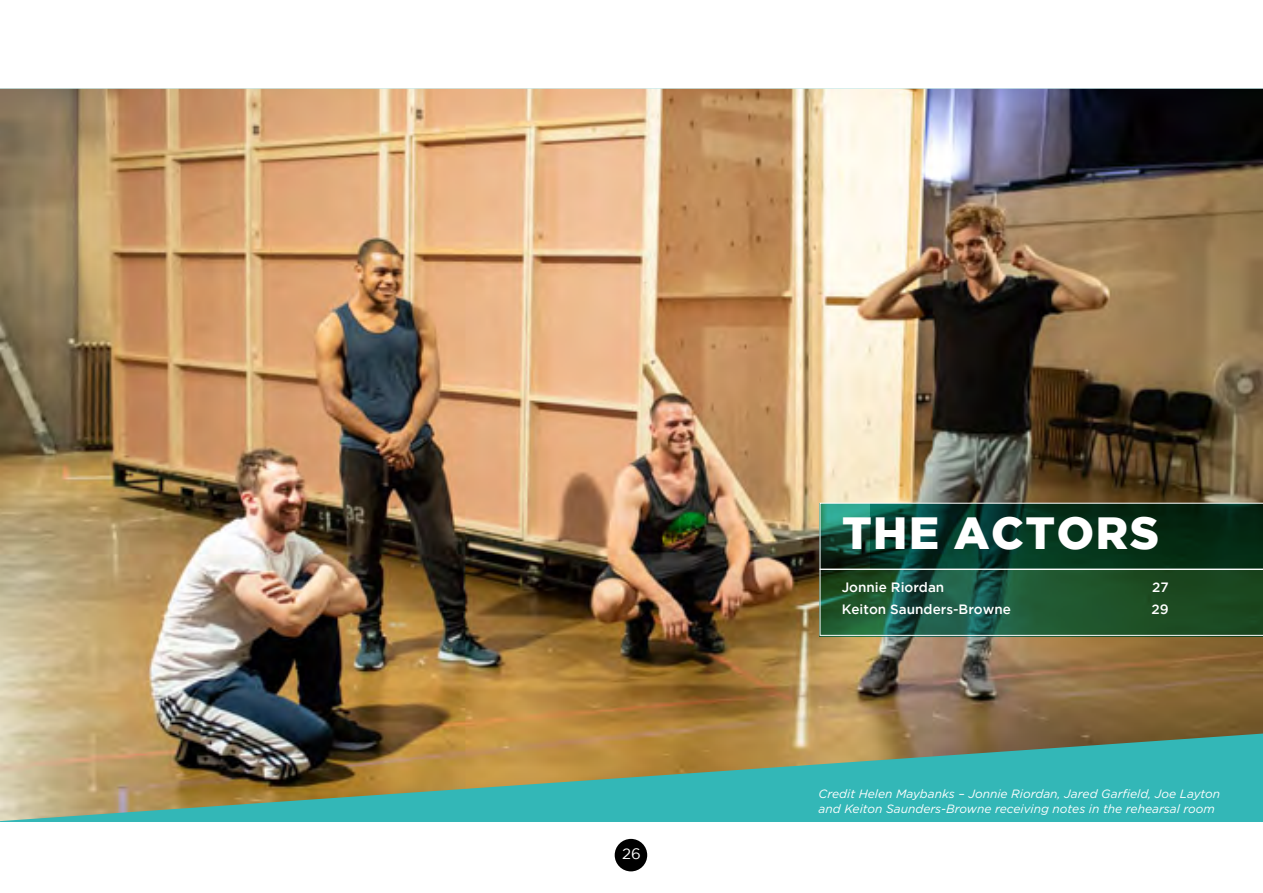
<style>
.page{position:relative;width:1263px;height:893px;background:#fff}
.page>*{position:absolute;margin:0;border:0;box-sizing:border-box;transform-origin:0 0}
.t1{font:900 45px "Gotham";letter-spacing:.035em;color:#fff}
.t2{font:15px "Gotham";color:#fff}
.t3{font:500 13.5px "Gotham";color:#fff}
.t4{font:italic 12px/15px "Gotham";color:#fff}
</style>
<div class="page">
<div style="left:615px;top:839px;width:32px;height:32px;background:#000;border-radius:50%"></div>
<img style="left:0;top:89px;width:1263px;height:732px">
<svg style="left:820px;top:503px;width:443px;height:133px;background:#184930"></svg>
<div style="left:810px;top:779px;width:421px;height:43px;background:#33b7b7"></div>
<p class="t2" style="left:622px;top:845px;width:20px">26</p>
<h1 class="t1" style="left:842px;top:507px;width:318px">THE ACTORS</h1>
<p class="t3" style="left:842px;top:580px;width:104px">Jonnie Riordan</p>
<p class="t3" style="left:1152px;top:580px;width:18px">27</p>
<p class="t3" style="left:842px;top:602px;width:171px">Keiton Saunders-Browne</p>
<p class="t3" style="left:1151px;top:602px;width:19px">29</p>
<p class="t4" style="left:819px;top:786px;width:403px">Credit Helen Maybanks – Jonnie Riordan, Jared Garfield, Joe Layton and Keiton Saunders-Browne receiving notes in the rehearsal room</p>
</div>
